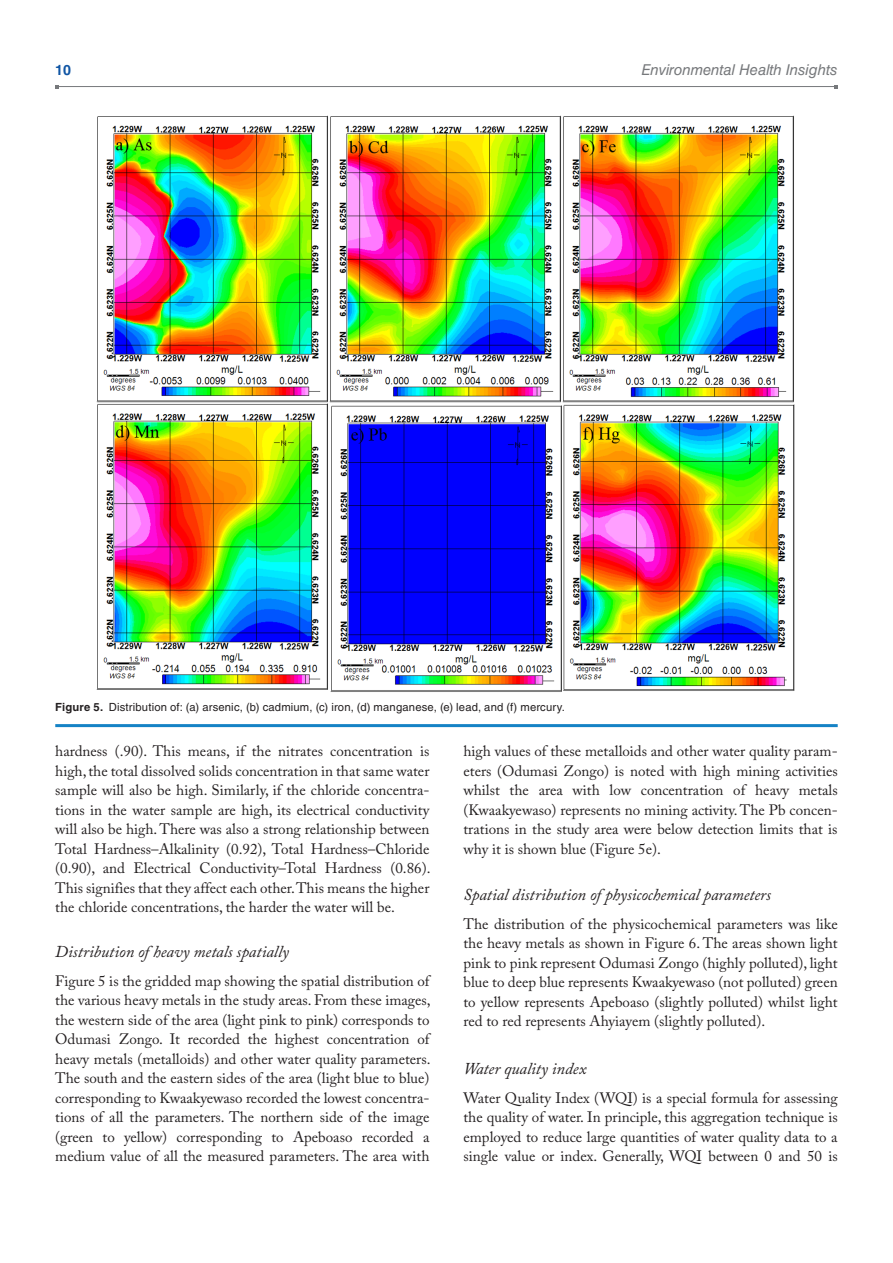
<style>
.page{position:relative;width:893px;height:1263px;background:#fff}
.page>*{position:absolute;margin:0;border:0;box-sizing:border-box;transform-origin:0 0}
.t1{font:italic 16.5px "Adobe Caslon Pro";color:#231f20}
.t2{font:15px/19.5px "Adobe Caslon Pro";color:#231f20;text-align:justify}
.t3{font:italic 15px "Helvetica LT Std";letter-spacing:-.005em;color:#76787b}
.t4{font:700 14.25px "Helvetica LT Std";color:#1055a4}
.t5{font:11.25px "Helvetica LT Std";letter-spacing:.015em;color:#231f20}
.s1{font-weight:700}
</style>
<div class="page">
<hr style="left:57px;top:86px;width:779px;height:1px;background:#76787b">
<hr style="left:55px;top:724px;width:783px;height:3px;background:#1582c5">
<img style="left:96px;top:115px;width:699px;height:577px">
<p class="t4" style="left:55px;top:61px;width:17px">10</p>
<p class="t3" style="left:641px;top:61px;width:198px">Environmental Health Insights</p>
<p class="t5" style="left:55px;top:701px;width:511px"><span class="s1">Figure 5.</span> Distribution of: (a) arsenic, (b) cadmium, (c) iron, (d) manganese, (e) lead, and (f) mercury.</p>
<p class="t2" style="left:55px;top:741px;width:377px">hardness (.90). This means, if the nitrates concentration is high, the total dissolved solids concentration in that same water sample will also be high. Similarly, if the chloride concentra&shy;tions in the water sample are high, its electrical conductivity will also be high. There was also a strong relationship between Total Hardness–Alkalinity (0.92), Total Hardness–Chloride (0.90), and Electrical Conductivity–Total Hardness (0.86).<br>This signifies that they affect each other. This means the higher the chloride concentrations, the harder the water will be.</p>
<p class="t1" style="left:55px;top:942px;width:235px">Distribution of heavy metals spatially</p>
<p class="t2" style="left:55px;top:971px;width:377px">Figure 5 is the gridded map showing the spatial distribution of the various heavy metals in the study areas. From these images, the western side of the area (light pink to pink) corresponds to Odumasi Zongo. It recorded the highest concentration of heavy metals (metalloids) and other water quality parameters.<br>The south and the eastern sides of the area (light blue to blue) corresponding to Kwaakyewaso recorded the lowest concentra&shy;tions of all the parameters. The northern side of the image (green to yellow) corresponding to Apeboaso recorded a medium value of all the measured parameters. The area with</p>
<p class="t2" style="left:463px;top:741px;width:376px">high values of these metalloids and other water quality param&shy;eters (Odumasi Zongo) is noted with high mining activities whilst the area with low concentration of heavy metals (Kwaakyewaso) represents no mining activity. The Pb concen&shy;trations in the study area were below detection limits that is why it is shown blue (Figure 5e).</p>
<p class="t1" style="left:463px;top:885px;width:309px">Spatial distribution of physicochemical parameters</p>
<p class="t2" style="left:463px;top:914px;width:376px">The distribution of the physicochemical parameters was like the heavy metals as shown in Figure 6. The areas shown light pink to pink represent Odumasi Zongo (highly polluted), light blue to deep blue represents Kwaakyewaso (not polluted) green to yellow represents Apeboaso (slightly polluted) whilst light red to red represents Ahyiayem (slightly polluted).</p>
<p class="t1" style="left:463px;top:1059px;width:125px">Water quality index</p>
<p class="t2" style="left:463px;top:1088px;width:376px">Water Quality Index (WQI) is a special formula for assessing the quality of water. In principle, this aggregation technique is employed to reduce large quantities of water quality data to a single value or index. Generally, WQI between 0 and 50 is</p>
</div>
